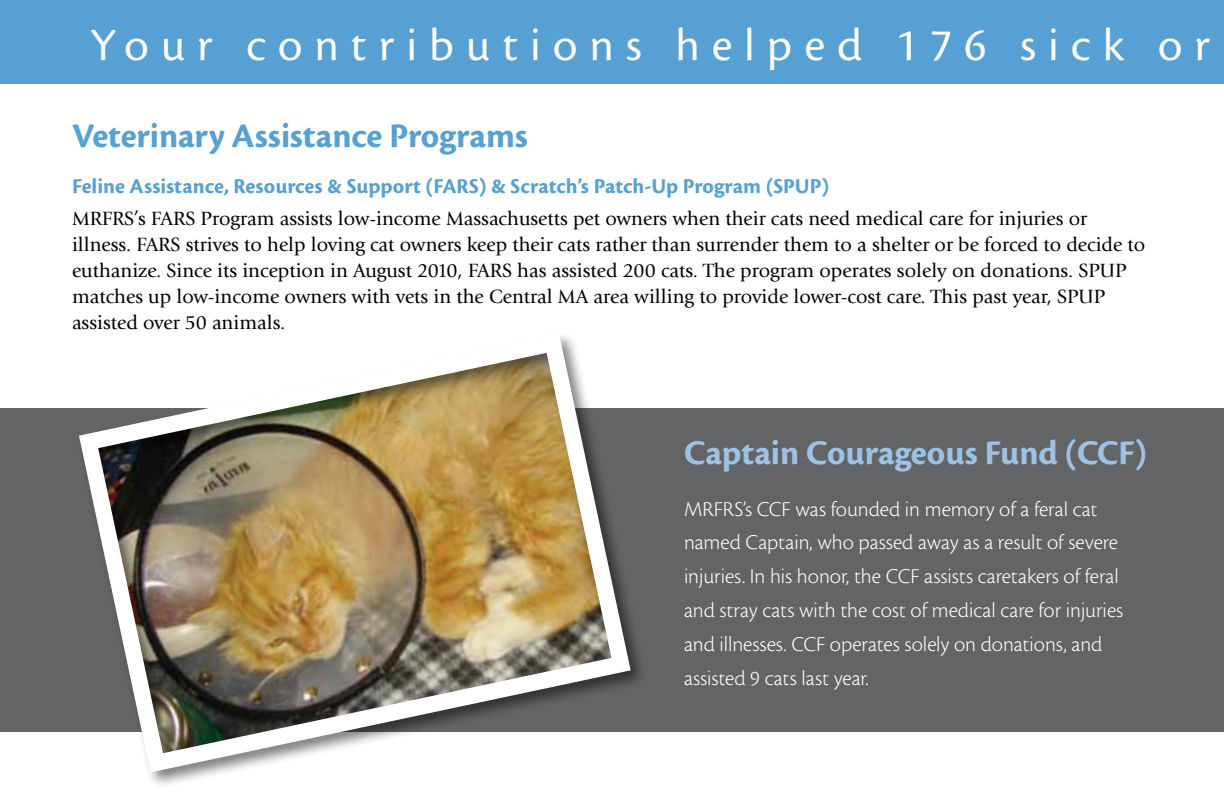
<style>
.page{position:relative;width:1224px;height:792px;background:#fff}
.page>*{position:absolute;margin:0;border:0;box-sizing:border-box;transform-origin:0 0}
.t1{font:48px "Cronos MM 408 24";letter-spacing:.26em;color:#fff}
.t2{font:36px "Cronos MM 700 18";color:#56a0d3}
.t3{font:36px "Cronos MM 700 18";color:#9ec2e4}
.t4{font:22px/34px "Cronos MM 250 11";color:#fff}
.t5{font:22px "Cronos MM 700 11";color:#56a0d3}
.t6{font:20px/26px "Giovanni";color:#000}
</style>
<div class="page">
<div style="left:0;top:0;width:1224px;height:84px;background:#56a0d3"></div>
<div style="left:0;top:408px;width:1224px;height:324px;background:#636466"></div>
<div style="left:76px;top:331px;width:572px;height:458px;background:#000;opacity:.5"></div>
<img style="left:76px;top:331px;width:564px;height:451px">
<h1 class="t1" style="left:90px;top:20px;width:1121px">Your contributions helped 176 sick or</h1>
<h2 class="t2" style="left:72px;top:117px;width:457px">Veterinary Assistance Programs</h2>
<p class="t5" style="left:72px;top:175px;width:759px">Feline Assistance, Resources &amp; Support (FARS) &amp; Scratch’s Patch-Up Program (SPUP)</p>
<p class="t6" style="left:72px;top:206px;width:1075px">MRFRS’s FARS Program assists low-income Massachusetts pet owners when their cats need medical care for injuries or illness. FARS strives to help loving cat owners keep their cats rather than surrender them to a shelter or be forced to decide to euthanize. Since its inception in August 2010, FARS has assisted 200 cats. The program operates solely on donations. SPUP matches up low-income owners with vets in the Central MA area willing to provide lower-cost care. This past year, SPUP assisted over 50 animals.</p>
<h2 class="t3" style="left:684px;top:434px;width:464px">Captain Courageous Fund (CCF)</h2>
<p class="t4" style="left:684px;top:492px;width:441px">MRFRS’s CCF was founded in memory of a feral cat named Captain, who passed away as a result of severe injuries. In his honor, the CCF assists caretakers of feral and stray cats with the cost of medical care for injuries and illnesses. CCF operates solely on donations, and assisted 9 cats last year.</p>
</div>
